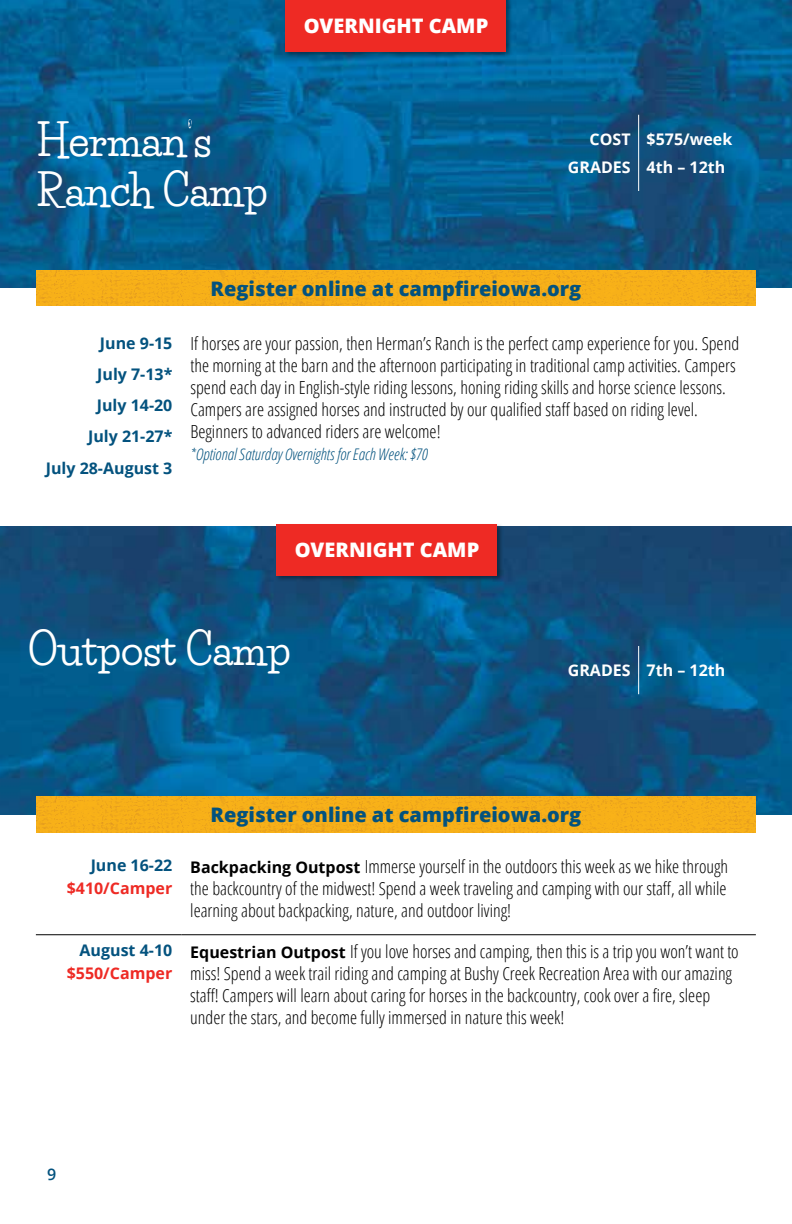
<style>
.page{position:relative;width:792px;height:1224px;background:#fff}
.page>*{position:absolute;margin:0;border:0;box-sizing:border-box;transform-origin:0 0}
.t1{font:700 42px/50.4px "Life Savers";color:#fff}
.t2{font:800 20px "Open Sans";color:#03527e}
.t3{font:800 20px "Open Sans";color:#fff}
.t4{font:300 condensed 18px/22px "Open Sans";color:#000}
.t5{font:700 16px/31.2px "Open Sans";color:#03527e;text-align:right}
.t6{font:italic 300 condensed 16px "Open Sans";color:#03527e}
.t7{font:700 16px/28px "Open Sans";color:#fff;text-align:right}
.t8{font:700 16px "Open Sans";color:#ee2a24}
.t9{font:600 16px "Open Sans";color:#03527e}
.s1{font-weight:700;font-stretch:normal;font-size:16px}
</style>
<div class="page">
<img style="left:0;top:0;width:792px;height:288px">
<img style="left:0;top:526px;width:792px;height:288px">
<div style="left:285px;top:0;width:228px;height:58px;background:#000;opacity:.4"></div>
<div style="left:286px;top:0;width:220px;height:51px;background:#ee2a24"></div>
<div style="left:276px;top:523px;width:228px;height:59px;background:#000;opacity:.4"></div>
<div style="left:277px;top:524px;width:220px;height:51px;background:#ee2a24"></div>
<hr style="left:638px;top:115px;width:1px;height:76px;background:#fff">
<hr style="left:638px;top:646px;width:1px;height:48px;background:#fff">
<img style="left:36px;top:270px;width:720px;height:36px">
<img style="left:36px;top:796px;width:720px;height:36px">
<hr style="left:36px;top:934px;width:145px;height:1px;background:#000">
<hr style="left:181px;top:934px;width:575px;height:1px;background:#000">
<h1 class="t1" style="left:36px;top:115px;width:233px">Herman’s<br>Ranch Camp</h1>
<p class="t3" style="left:304px;top:11px;width:186px">OVERNIGHT CAMP</p>
<p class="t7" style="left:568px;top:125px;width:34px">Cost<br>Grades</p>
<p class="t7" style="left:647px;top:125px;width:87px;text-align:left">$575/week<br>4th – 12th</p>
<p class="t2" style="left:211px;top:273px;width:372px">Register online at campfireiowa.org</p>
<p class="t5" style="left:46px;top:327px;width:128px">June 9-15<br>July 7-13*<br>July 14-20<br>July 21-27*<br>July 28-August 3</p>
<p class="t4" style="left:190px;top:332px;width:550px">If horses are your passion, then Herman’s Ranch is the perfect camp experience for you. Spend the morning at the barn and the afternoon participating in traditional camp activities. Campers spend each day in English-style riding lessons, honing riding skills and horse science lessons.<br>Campers are assigned horses and instructed by our qualified staff based on riding level.<br>Beginners to advanced riders are welcome!</p>
<p class="t6" style="left:190px;top:444px;width:238px">*Optional Saturday Overnights for Each Week: $70</p>
<p class="t3" style="left:295px;top:535px;width:186px">OVERNIGHT CAMP</p>
<h1 class="t1" style="left:28px;top:625px;width:264px">Outpost Camp</h1>
<p class="t7" style="left:568px;top:656px;width:34px">Grades</p>
<p class="t7" style="left:647px;top:656px;width:80px">7th – 12th</p>
<p class="t5" style="left:91px;top:849px;width:83px">June 16-22</p>
<p class="t8" style="left:67px;top:877px;width:107px">$410/Camper</p>
<p class="t5" style="left:80px;top:934px;width:94px">August 4-10</p>
<p class="t8" style="left:67px;top:962px;width:107px">$550/Camper</p>
<p class="t2" style="left:211px;top:799px;width:372px">Register online at campfireiowa.org</p>
<p class="t4" style="left:190px;top:855px;width:539px;text-align:justify"><span class="s1">Backpacking Outpost</span> Immerse yourself in the outdoors this week as we hike through the backcountry of the midwest! Spend a week traveling and camping with our staff, all while learning about backpacking, nature, and outdoor living!</p>
<p class="t4" style="left:190px;top:939px;width:550px"><span class="s1">Equestrian Outpost</span> If you love horses and camping, then this is a trip you won’t want to miss! Spend a week trail riding and camping at Bushy Creek Recreation Area with our amazing staff! Campers will learn about caring for horses in the backcountry, cook over a fire, sleep under the stars, and become fully immersed in nature this week!</p>
<p class="t9" style="left:47px;top:1163px;width:11px">9</p>
</div>
